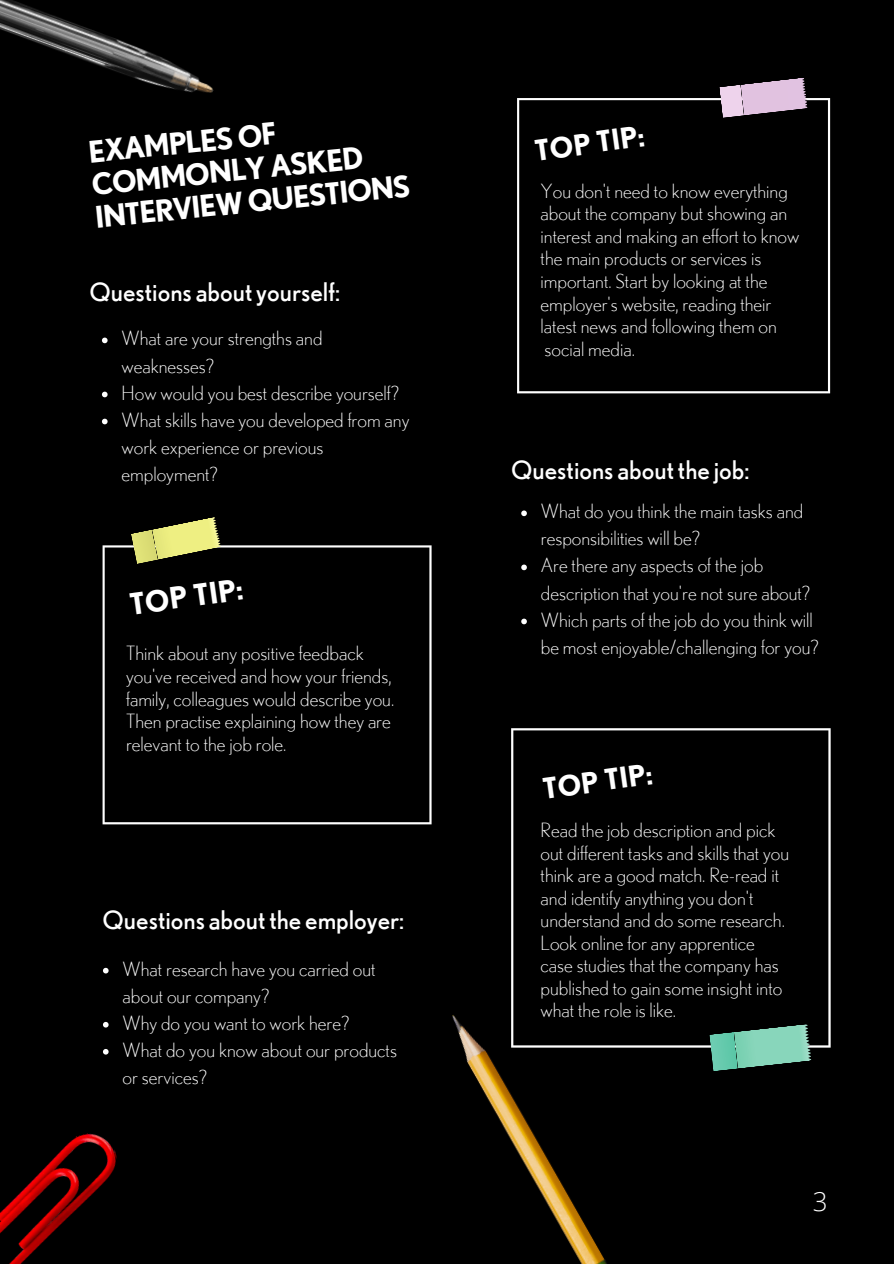
<style>
.page{position:relative;width:894px;height:1264px;background:#fff}
.page>*{position:absolute;margin:0;border:0;box-sizing:border-box;transform-origin:0 0}
.t1{font:700 29.7px/32.7px "Nobel";color:#fff}
.t2{font:700 29.55px "Nobel";color:#fff}
.t3{font:700 28.5px "Nobel";color:#fff}
.t4{font:300 25.95px "Open Sans";color:#fff}
.t5{font:25.5px "Nobel";color:#fff}
.t6{font:300 19.5px/22.5px "Nobel";color:#fff}
</style>
<div class="page">
<div style="left:0;top:0;width:893px;height:1263px;background:#000"></div>
<svg style="left:102px;top:545px;width:329px;height:279px"></svg>
<svg style="left:517px;top:98px;width:312px;height:295px"></svg>
<svg style="left:521px;top:510px;width:5px;height:6px"></svg>
<svg style="left:521px;top:564px;width:5px;height:6px"></svg>
<svg style="left:521px;top:618px;width:5px;height:6px"></svg>
<svg style="left:511px;top:728px;width:319px;height:319px"></svg>
<img style="left:0;top:0;width:214px;height:93px">
<img style="left:452px;top:999px;width:195px;height:264px">
<img style="left:0;top:1133px;width:117px;height:130px">
<svg style="left:102px;top:337px;width:5px;height:6px"></svg>
<svg style="left:102px;top:391px;width:5px;height:6px"></svg>
<svg style="left:102px;top:418px;width:5px;height:6px"></svg>
<svg style="left:103px;top:967px;width:6px;height:6px"></svg>
<svg style="left:103px;top:1021px;width:6px;height:6px"></svg>
<svg style="left:103px;top:1049px;width:6px;height:5px"></svg>
<svg style="left:709px;top:1024px;width:102px;height:47px"></svg>
<svg style="left:719px;top:78px;width:88px;height:40px"></svg>
<svg style="left:131px;top:517px;width:90px;height:47px"></svg>
<p class="t1" style="left:86px;top:136px;width:318px;rotate:-6deg">EXAMPLES OF<br>COMMONLY ASKED<br>INTERVIEW QUESTIONS</p>
<p class="t5" style="left:89px;top:277px;width:252px">Questions about yourself:</p>
<p class="t6" style="left:122px;top:325px;width:202px;line-height:27px">What are your strengths and weaknesses?</p>
<p class="t6" style="left:122px;top:381px;width:279px">How would you best describe yourself?</p>
<p class="t6" style="left:122px;top:406px;width:289px;line-height:27px">What skills have you developed from any work experience or previous employment?</p>
<p class="t2" style="left:127px;top:587px;width:116px;rotate:-8deg">TOP TIP:</p>
<p class="t6" style="left:126px;top:642px;width:269px">Think about any positive feedback you've received and how your friends, family, colleagues would describe you.<br>Then practise explaining how they are relevant to the job role.</p>
<p class="t5" style="left:102px;top:905px;width:303px">Questions about the employer:</p>
<p class="t6" style="left:123px;top:955px;width:254px;line-height:27px">What research have you carried out about our company?</p>
<p class="t6" style="left:123px;top:1011px;width:228px">Why do you want to work here?</p>
<p class="t6" style="left:123px;top:1036px;width:276px;line-height:27px">What do you know about our products or services?</p>
<p class="t3" style="left:532px;top:134px;width:112px;rotate:-8deg">TOP TIP:</p>
<p class="t6" style="left:540px;top:179px;width:260px">You don't need to know everything about the company but showing an interest and making an effort to know the main products or services is important. Start by looking at the employer's website, reading their latest news and following them on social media.</p>
<p class="t5" style="left:511px;top:455px;width:240px">Questions about the job:</p>
<p class="t6" style="left:540px;top:498px;width:264px;line-height:27px">What do you think the main tasks and responsibilities will be?</p>
<p class="t6" style="left:540px;top:552px;width:271px;line-height:27px">Are there any aspects of the job description that you're not sure about?</p>
<p class="t6" style="left:540px;top:606px;width:279px;line-height:27px">Which parts of the job do you think will be most enjoyable/challenging for you?</p>
<p class="t3" style="left:540px;top:772px;width:112px;rotate:-8deg">TOP TIP:</p>
<p class="t6" style="left:540px;top:818px;width:250px">Read the job description and pick out different tasks and skills that you think are a good match. Re-read it and identify anything you don't understand and do some research.<br>Look online for any apprentice case studies that the company has published to gain some insight into what the role is like.</p>
<p class="t4" style="left:812px;top:1183px;width:16px">3</p>
</div>
